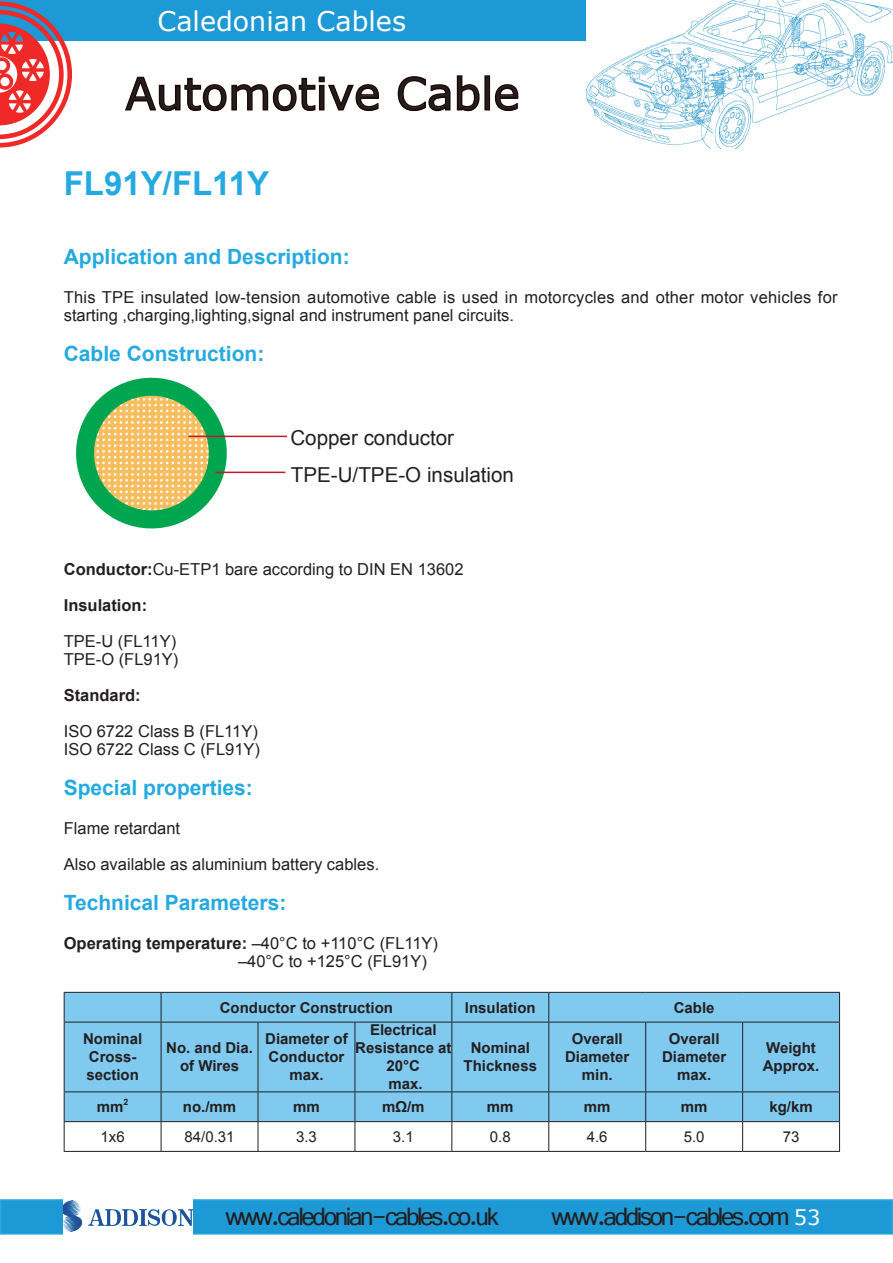
<style>
.page{position:relative;width:893px;height:1263px;background:#fff}
.page>*{position:absolute;margin:0;border:0;box-sizing:border-box;transform-origin:0 0}
.t1{font:44.25px "Verdana";color:#231f20}
.t2{font:700 33px "Arial";color:#24aae1}
.t3{font:27px "Vrinda";letter-spacing:-.09em;color:#231f20}
.t4{font:27px "Verdana";color:#fff}
.t5{font:700 21px "Arial";color:#24aae1}
.t6{font:20.55px "Arial";color:#231f20}
.t7{font:16.5px/18px "Arial";color:#231f20}
.t8{font:700 16.5px "Arial";color:#231f20}
.t9{font:700 15px/18px "Arial";color:#231f20;text-align:center}
.t10{font:15px "Arial";color:#231f20}
.t11{font:700 8.7px "Arial";color:#231f20}
.s1{font-weight:700}
.s2{font-family:"Verdana";font-size:21px;color:#fff}
</style>
<div class="page">
<div style="left:0;top:0;width:597px;height:40px;background:#1d99d6"></div>
<img style="left:586px;top:0;width:307px;height:149px">
<svg style="left:125px;top:76px;width:254px;height:36px"></svg>
<svg style="left:397px;top:75px;width:83px;height:37px"></svg>
<div style="left:484px;top:75px;width:6px;height:35px;border:2px solid #1c0905"></div>
<svg style="left:494px;top:84px;width:25px;height:28px"></svg>
<svg style="left:0;top:1px;width:72px;height:147px"></svg>
<div style="left:1px;top:1200px;width:891px;height:34px;background:#1d99d6"></div>
<div style="left:0;top:1199px;width:893px;height:35px;border:2px solid #24aae1"></div>
<svg style="left:64px;top:1199px;width:129px;height:35px;background:#c9d7e8"></svg>
<svg style="left:76px;top:377px;width:151px;height:152px"></svg>
<hr style="left:216px;top:472px;width:69px;height:1px;background:#be1d2c">
<hr style="left:188px;top:436px;width:99px;height:1px;background:#be1d2c">
<div style="left:65px;top:993px;width:774px;height:128px;background:#80caf0"></div>
<hr style="left:64px;top:992px;width:97px;height:1px;background:#231f20">
<svg style="left:64px;top:993px;width:1px;height:29px"></svg>
<hr style="left:161px;top:992px;width:97px;height:1px;background:#231f20">
<svg style="left:161px;top:993px;width:1px;height:29px"></svg>
<hr style="left:258px;top:992px;width:97px;height:1px;background:#231f20">
<hr style="left:355px;top:992px;width:97px;height:1px;background:#231f20">
<hr style="left:452px;top:992px;width:97px;height:1px;background:#231f20">
<svg style="left:451px;top:993px;width:1px;height:29px"></svg>
<hr style="left:549px;top:992px;width:97px;height:1px;background:#231f20">
<svg style="left:548px;top:993px;width:1px;height:29px"></svg>
<hr style="left:646px;top:992px;width:97px;height:1px;background:#231f20">
<hr style="left:743px;top:992px;width:97px;height:1px;background:#231f20">
<svg style="left:839px;top:993px;width:1px;height:29px"></svg>
<hr style="left:64px;top:1022px;width:97px;height:1px;background:#231f20">
<hr style="left:64px;top:1022px;width:1px;height:69px;background:#231f20">
<hr style="left:161px;top:1022px;width:97px;height:1px;background:#231f20">
<hr style="left:161px;top:1022px;width:1px;height:69px;background:#231f20">
<hr style="left:258px;top:1022px;width:97px;height:1px;background:#231f20">
<hr style="left:258px;top:1022px;width:1px;height:69px;background:#231f20">
<hr style="left:355px;top:1022px;width:97px;height:1px;background:#231f20">
<hr style="left:355px;top:1022px;width:1px;height:69px;background:#231f20">
<hr style="left:452px;top:1022px;width:97px;height:1px;background:#231f20">
<hr style="left:451px;top:1022px;width:1px;height:69px;background:#231f20">
<hr style="left:549px;top:1022px;width:97px;height:1px;background:#231f20">
<hr style="left:548px;top:1022px;width:1px;height:69px;background:#231f20">
<hr style="left:646px;top:1022px;width:97px;height:1px;background:#231f20">
<hr style="left:645px;top:1022px;width:1px;height:69px;background:#231f20">
<hr style="left:743px;top:1022px;width:97px;height:1px;background:#231f20">
<hr style="left:742px;top:1022px;width:1px;height:69px;background:#231f20">
<hr style="left:839px;top:1022px;width:1px;height:69px;background:#231f20">
<hr style="left:64px;top:1091px;width:97px;height:1px;background:#231f20">
<hr style="left:161px;top:1091px;width:97px;height:1px;background:#231f20">
<hr style="left:258px;top:1091px;width:97px;height:1px;background:#231f20">
<hr style="left:355px;top:1091px;width:97px;height:1px;background:#231f20">
<hr style="left:452px;top:1091px;width:97px;height:1px;background:#231f20">
<hr style="left:549px;top:1091px;width:97px;height:1px;background:#231f20">
<hr style="left:646px;top:1091px;width:97px;height:1px;background:#231f20">
<hr style="left:743px;top:1091px;width:97px;height:1px;background:#231f20">
<hr style="left:64px;top:1121px;width:97px;height:1px;background:#231f20">
<svg style="left:64px;top:1092px;width:1px;height:59px"></svg>
<hr style="left:161px;top:1121px;width:97px;height:1px;background:#231f20">
<svg style="left:161px;top:1092px;width:1px;height:59px"></svg>
<hr style="left:258px;top:1121px;width:97px;height:1px;background:#231f20">
<svg style="left:258px;top:1092px;width:1px;height:59px"></svg>
<hr style="left:355px;top:1121px;width:97px;height:1px;background:#231f20">
<svg style="left:355px;top:1092px;width:1px;height:59px"></svg>
<hr style="left:452px;top:1121px;width:97px;height:1px;background:#231f20">
<svg style="left:451px;top:1092px;width:1px;height:59px"></svg>
<hr style="left:549px;top:1121px;width:97px;height:1px;background:#231f20">
<svg style="left:548px;top:1092px;width:1px;height:59px"></svg>
<hr style="left:646px;top:1121px;width:97px;height:1px;background:#231f20">
<svg style="left:645px;top:1092px;width:1px;height:59px"></svg>
<hr style="left:743px;top:1121px;width:97px;height:1px;background:#231f20">
<svg style="left:742px;top:1092px;width:1px;height:59px"></svg>
<svg style="left:839px;top:1092px;width:1px;height:59px"></svg>
<hr style="left:64px;top:1151px;width:97px;height:1px;background:#231f20">
<hr style="left:161px;top:1151px;width:97px;height:1px;background:#231f20">
<hr style="left:258px;top:1151px;width:97px;height:1px;background:#231f20">
<hr style="left:355px;top:1151px;width:97px;height:1px;background:#231f20">
<hr style="left:452px;top:1151px;width:97px;height:1px;background:#231f20">
<hr style="left:549px;top:1151px;width:97px;height:1px;background:#231f20">
<hr style="left:646px;top:1151px;width:97px;height:1px;background:#231f20">
<hr style="left:743px;top:1151px;width:97px;height:1px;background:#231f20">
<h3 class="t4" style="left:158px;top:4px;width:250px">Caledonian Cables</h3>
<h1 class="t1" style="left:125px;top:65px;width:396px">Automotive Cable</h1>
<h2 class="t2" style="left:64px;top:162px;width:207px">FL91Y/FL11Y</h2>
<p class="t5" style="left:64px;top:243px;width:287px">Application and Description:</p>
<p class="t7" style="left:64px;top:289px;width:775px">This TPE insulated low-tension automotive cable is used in motorcycles and other motor vehicles for starting ,charging,lighting,signal and instrument panel circuits.</p>
<p class="t5" style="left:64px;top:340px;width:202px">Cable Construction:</p>
<p class="t6" style="left:290px;top:424px;width:165px">Copper conductor</p>
<p class="t6" style="left:291px;top:461px;width:225px">TPE-U/TPE-O insulation</p>
<p class="t7" style="left:64px;top:551px;width:401px;line-height:36px"><span class="s1">Conductor:</span>Cu-ETP1 bare according to DIN EN 13602<br><span class="s1">Insulation:</span></p>
<p class="t7" style="left:64px;top:632px;width:116px">TPE-U (FL11Y)<br>TPE-O (FL91Y)</p>
<p class="t8" style="left:64px;top:684px;width:79px">Standard:</p>
<p class="t7" style="left:64px;top:722px;width:198px">ISO 6722 Class B (FL11Y)<br>ISO 6722 Class C (FL91Y)</p>
<p class="t5" style="left:64px;top:773px;width:191px">Special properties:</p>
<p class="t7" style="left:64px;top:810px;width:317px;line-height:36px">Flame retardant<br>Also available as aluminium battery cables.</p>
<p class="t5" style="left:64px;top:889px;width:224px">Technical Parameters:</p>
<p class="t7" style="left:238px;top:935px;width:202px;text-indent:-174px"><span class="s1">Operating temperature:</span> –40°C to +110°C (FL11Y) –40°C to +125°C (FL91Y)</p>
<p class="t9" style="left:220px;top:999px;width:175px">Conductor Construction</p>
<p class="t9" style="left:465px;top:999px;width:72px">Insulation</p>
<p class="t9" style="left:674px;top:999px;width:42px">Cable</p>
<p class="t9" style="left:83px;top:1030px;width:61px;text-align:left">Nominal<br>Cross&shy;section</p>
<p class="t9" style="left:166px;top:1039px;width:88px">No. and Dia. of Wires</p>
<p class="t9" style="left:265px;top:1030px;width:84px">Diameter of<br>Conductor max.</p>
<p class="t9" style="left:355px;top:1021px;width:98px">Electrical<br>Resistance at<br>20°C<br>max.</p>
<p class="t9" style="left:464px;top:1039px;width:75px">Nominal<br>Thickness</p>
<p class="t9" style="left:565px;top:1030px;width:66px">Overall<br>Diameter min.</p>
<p class="t9" style="left:662px;top:1030px;width:66px">Overall<br>Diameter max.</p>
<p class="t9" style="left:763px;top:1039px;width:58px;text-align:left">Weight<br>Approx.</p>
<p class="t11" style="left:124px;top:1096px;width:6px">2</p>
<p class="t9" style="left:183px;top:1098px;width:55px">no./mm</p>
<p class="t9" style="left:293px;top:1098px;width:28px">mm</p>
<p class="t9" style="left:382px;top:1098px;width:44px">mΩ/m</p>
<p class="t9" style="left:487px;top:1098px;width:28px">mm</p>
<p class="t9" style="left:584px;top:1098px;width:28px">mm</p>
<p class="t9" style="left:681px;top:1098px;width:28px">mm</p>
<p class="t9" style="left:769px;top:1098px;width:45px">kg/km</p>
<p class="t10" style="left:100px;top:1127px;width:26px">1x6</p>
<p class="t10" style="left:184px;top:1127px;width:52px">84/0.31</p>
<p class="t10" style="left:296px;top:1127px;width:22px">3.3</p>
<p class="t10" style="left:393px;top:1127px;width:22px">3.1</p>
<p class="t10" style="left:490px;top:1127px;width:22px">0.8</p>
<p class="t10" style="left:587px;top:1127px;width:22px">4.6</p>
<p class="t10" style="left:684px;top:1127px;width:22px">5.0</p>
<p class="t10" style="left:783px;top:1127px;width:18px">73</p>
<p class="t9" style="left:97px;top:1098px;width:28px">mm</p>
<h3 class="t3" style="left:225px;top:1198px;width:275px">www.caledonian-cables.co.uk</h3>
<h3 class="t3" style="left:551px;top:1198px;width:271px">www.addison-cables.com <span class="s2">53</span></h3>
</div>
